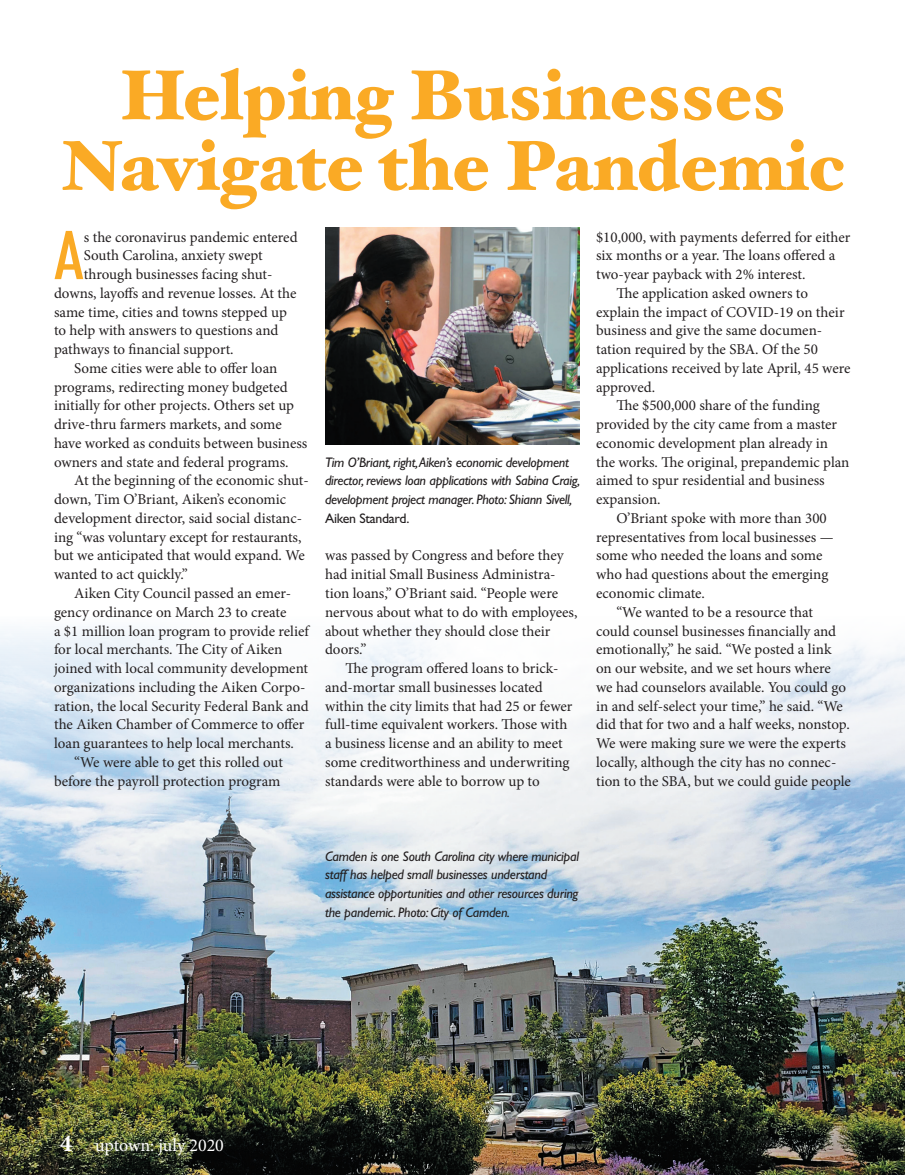
<style>
.page{position:relative;width:905px;height:1175px;background:#fff}
.page>*{position:absolute;margin:0;border:0;box-sizing:border-box;transform-origin:0 0}
.t1{font:900 70.5px/70.5px "Hoefler Text";color:#faaa25;text-align:center}
.t2{font:500 condensed 67.65px "Futura BT";color:#faaa25}
.t3{font:18px "Minion Pro";letter-spacing:-.005em;color:#fff}
.t4{font:15px/18.8px "Minion Pro";color:#231f20}
.t5{font:italic 13.8px/18.8px "Gill Sans Std";letter-spacing:-.02em;color:#231f20}
.t6{font:13.8px "Gill Sans Std";letter-spacing:-.02em;color:#231f20}
.s1{font-weight:700;font-size:24px}
</style>
<div class="page">
<img style="left:0;top:629px;width:904px;height:545px">
<img style="left:325px;top:228px;width:255px;height:216px">
<h1 class="t1" style="left:60px;top:59px;width:786px">Helping Businesses<br>Navigate the Pandemic</h1>
<h2 class="t2" style="left:54px;top:214px;width:31px">A</h2>
<p class="t4" style="left:84px;top:227px;width:215px">s the coronavirus pandemic entered</p>
<p class="t4" style="left:84px;top:246px;width:180px">South Carolina, anxiety swept</p>
<p class="t4" style="left:84px;top:265px;width:190px">through businesses facing shut-</p>
<p class="t4" style="left:54px;top:284px;width:244px">downs, layoffs and revenue losses. At the</p>
<p class="t4" style="left:54px;top:302px;width:234px">same time, cities and towns stepped up</p>
<p class="t4" style="left:54px;top:321px;width:226px">to help with answers to questions and</p>
<p class="t4" style="left:54px;top:340px;width:181px">pathways to financial support.</p>
<p class="t4" style="left:74px;top:359px;width:204px">Some cities were able to offer loan</p>
<p class="t4" style="left:54px;top:377px;width:235px">programs, redirecting money budgeted</p>
<p class="t4" style="left:54px;top:396px;width:242px">initially for other projects. Others set up</p>
<p class="t4" style="left:54px;top:415px;width:229px">drive-thru farmers markets, and some</p>
<p class="t4" style="left:54px;top:434px;width:255px">have worked as conduits between business</p>
<p class="t4" style="left:54px;top:452px;width:236px">owners and state and federal programs.</p>
<p class="t4" style="left:74px;top:471px;width:236px">At the beginning of the economic shut-</p>
<p class="t4" style="left:54px;top:490px;width:234px">down, Tim O’Briant, Aiken’s economic</p>
<p class="t4" style="left:54px;top:509px;width:249px">development director, said social distanc-</p>
<p class="t4" style="left:54px;top:527px;width:249px">ing “was voluntary except for restaurants,</p>
<p class="t4" style="left:54px;top:546px;width:252px">but we anticipated that would expand. We</p>
<p class="t4" style="left:54px;top:565px;width:135px">wanted to act quickly.”</p>
<p class="t4" style="left:74px;top:584px;width:218px">Aiken City Council passed an emer-</p>
<p class="t4" style="left:54px;top:602px;width:234px">gency ordinance on March 23 to create</p>
<p class="t4" style="left:54px;top:621px;width:256px">a $1 million loan program to provide relief</p>
<p class="t4" style="left:54px;top:640px;width:230px">for local merchants. The City of Aiken</p>
<p class="t4" style="left:54px;top:659px;width:256px">joined with local community development</p>
<p class="t4" style="left:54px;top:677px;width:253px">organizations including the Aiken Corpo-</p>
<p class="t4" style="left:54px;top:696px;width:256px">ration, the local Security Federal Bank and</p>
<p class="t4" style="left:54px;top:715px;width:252px">the Aiken Chamber of Commerce to offer</p>
<p class="t4" style="left:54px;top:734px;width:241px">loan guarantees to help local merchants.</p>
<p class="t4" style="left:74px;top:752px;width:210px">“We were able to get this rolled out</p>
<p class="t4" style="left:54px;top:771px;width:228px">before the payroll protection program</p>
<p class="t5" style="left:325px;top:453px;width:256px">Tim O’Briant, right,Aiken’s economic development director, reviews loan applications with Sabina Craig, development project manager. Photo: Shiann Sivell,</p>
<p class="t6" style="left:325px;top:510px;width:86px">Aiken Standard.</p>
<p class="t4" style="left:325px;top:546px;width:254px">was passed by Congress and before they had initial Small Business Administra&shy;tion loans,” O’Briant said. “People were nervous about what to do with employees, about whether they should close their doors.”</p>
<p class="t4" style="left:325px;top:659px;width:249px;text-indent:20px">The program offered loans to brick&shy;and-mortar small businesses located within the city limits that had 25 or fewer full-time equivalent workers. Those with a business license and an ability to meet some creditworthiness and underwriting standards were able to borrow up to</p>
<p class="t4" style="left:596px;top:227px;width:256px">$10,000, with payments deferred for either</p>
<p class="t4" style="left:596px;top:246px;width:241px">six months or a year. The loans offered a</p>
<p class="t4" style="left:596px;top:265px;width:211px">two-year payback with 2% interest.</p>
<p class="t4" style="left:616px;top:284px;width:193px">The application asked owners to</p>
<p class="t4" style="left:596px;top:302px;width:250px">explain the impact of COVID-19 on their</p>
<p class="t4" style="left:596px;top:321px;width:228px">business and give the same documen-</p>
<p class="t4" style="left:596px;top:340px;width:223px">tation required by the SBA. Of the 50</p>
<p class="t4" style="left:596px;top:359px;width:256px">applications received by late April, 45 were</p>
<p class="t4" style="left:596px;top:377px;width:60px">approved.</p>
<p class="t4" style="left:616px;top:396px;width:205px">The $500,000 share of the funding</p>
<p class="t4" style="left:596px;top:415px;width:242px">provided by the city came from a master</p>
<p class="t4" style="left:596px;top:434px;width:233px">economic development plan already in</p>
<p class="t4" style="left:596px;top:452px;width:255px">the works. The original, prepandemic plan</p>
<p class="t4" style="left:596px;top:471px;width:230px">aimed to spur residential and business</p>
<p class="t4" style="left:596px;top:490px;width:66px">expansion.</p>
<p class="t4" style="left:616px;top:509px;width:212px">O’Briant spoke with more than 300</p>
<p class="t4" style="left:596px;top:527px;width:239px">representatives from local businesses —</p>
<p class="t4" style="left:596px;top:546px;width:228px">some who needed the loans and some</p>
<p class="t4" style="left:596px;top:565px;width:234px">who had questions about the emerging</p>
<p class="t4" style="left:596px;top:584px;width:110px">economic climate.</p>
<p class="t4" style="left:616px;top:602px;width:198px">“We wanted to be a resource that</p>
<p class="t4" style="left:596px;top:621px;width:241px">could counsel businesses financially and</p>
<p class="t4" style="left:596px;top:640px;width:237px">emotionally,” he said. “We posted a link</p>
<p class="t4" style="left:596px;top:659px;width:236px">on our website, and we set hours where</p>
<p class="t4" style="left:596px;top:677px;width:251px">we had counselors available. You could go</p>
<p class="t4" style="left:596px;top:696px;width:248px">in and self-select your time,” he said. “We</p>
<p class="t4" style="left:596px;top:715px;width:255px">did that for two and a half weeks, nonstop.</p>
<p class="t4" style="left:596px;top:734px;width:251px">We were making sure we were the experts</p>
<p class="t4" style="left:596px;top:752px;width:242px">locally, although the city has no connec-</p>
<p class="t4" style="left:596px;top:771px;width:256px">tion to the SBA, but we could guide people</p>
<p class="t5" style="left:325px;top:846px;width:255px">Camden is one South Carolina city where municipal staff has helped small businesses understand assistance opportunities and other resources during the pandemic. Photo: City of Camden.</p>
<p class="t3" style="left:60px;top:1133px;width:165px"><span class="s1">4</span> uptown: july 2020</p>
</div>
